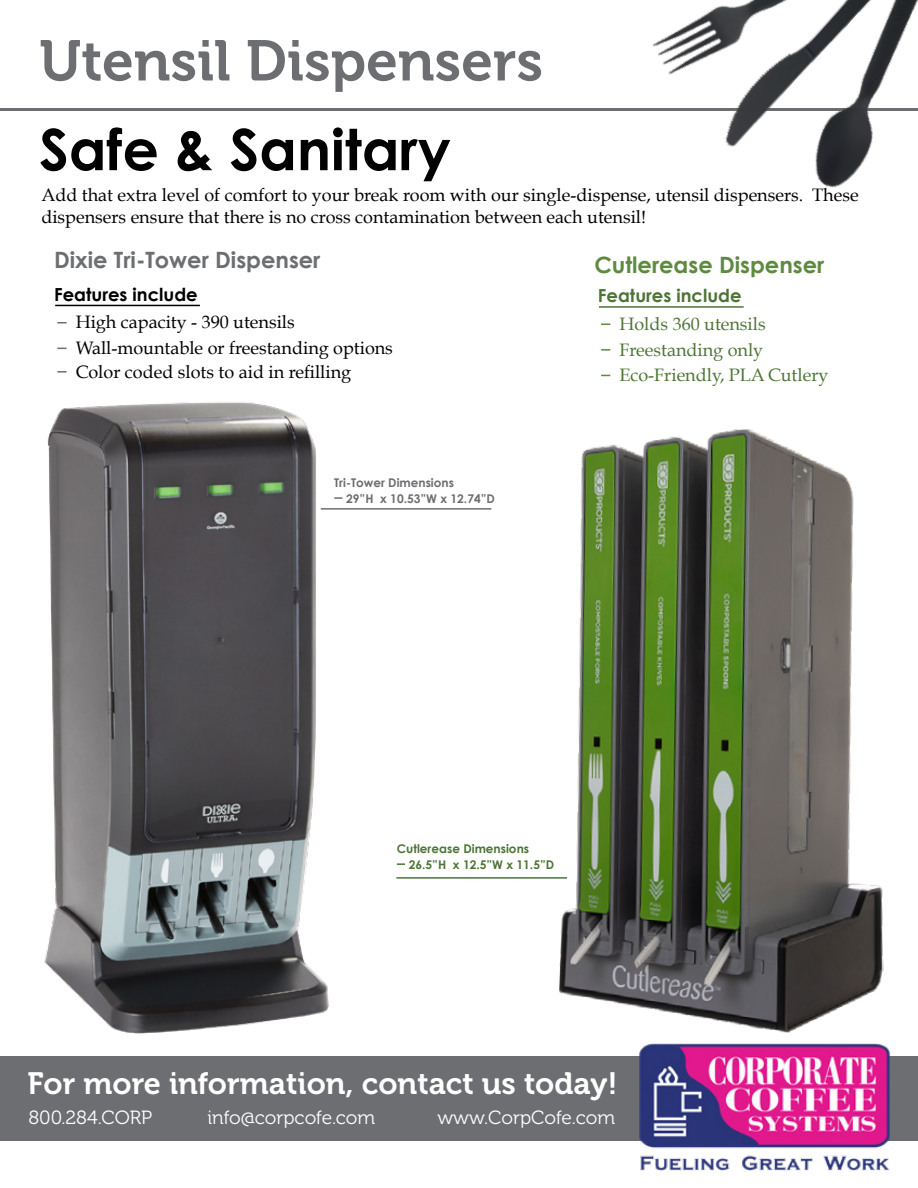
<style>
.page{position:relative;width:918px;height:1188px;background:#fff}
.page>*{position:absolute;margin:0;border:0;box-sizing:border-box;transform-origin:0 0}
.t1{font:57px "Museo 700";color:#6d6e71}
.t2{font:700 57px "Century Gothic";color:#000}
.t3{font:30.75px "Museo 700";color:#fff}
.t4{font:700 22.5px "Century Gothic";color:#6d6e71}
.t5{font:700 22.5px "Century Gothic";color:#5e8a40}
.t6{font:19.05px "Museo 300";color:#fff}
.t7{font:18px/23.4px "Book Antiqua";color:#000}
.t8{font:18px/25.7px "Book Antiqua";color:#4d7436}
.t9{font:700 18px "Century Gothic";color:#000}
.t10{font:700 18px "Century Gothic";color:#4d7436}
.t11{font:700 12px "Century Gothic";color:#4d7436}
.t12{font:700 12px "Century Gothic";color:#6d6e71}
</style>
<div class="page">
<div style="left:0;top:1056px;width:918px;height:85px;background:#6d6e71"></div>
<img style="left:639px;top:1043px;width:251px;height:128px">
<hr style="left:0;top:108px;width:918px;height:3px;background:#6d6e71">
<img style="left:559px;top:429px;width:325px;height:604px">
<img style="left:44px;top:402px;width:285px;height:632px">
<hr style="left:55px;top:305px;width:145px;height:1px;background:#000">
<hr style="left:599px;top:306px;width:145px;height:2px;background:#4d7436">
<svg style="left:601px;top:323px;width:9px;height:2px"></svg>
<svg style="left:57px;top:371px;width:10px;height:2px"></svg>
<svg style="left:601px;top:349px;width:9px;height:2px"></svg>
<svg style="left:397px;top:863px;width:8px;height:2px"></svg>
<svg style="left:334px;top:497px;width:8px;height:2px"></svg>
<img style="left:652px;top:0;width:266px;height:188px">
<hr style="left:321px;top:508px;width:170px;height:2px;background:#6d6e71">
<hr style="left:396px;top:877px;width:171px;height:2px;background:#4d7436">
<h1 class="t1" style="left:39px;top:29px;width:505px">Utensil Dispensers</h1>
<h1 class="t2" style="left:39px;top:114px;width:413px">Safe &amp; Sanitary</h1>
<p class="t7" style="left:41px;top:184px;width:819px;line-height:21.6px">Add that extra level of comfort to your break room with our single-dispense, utensil dispensers. These dispensers ensure that there is no cross contamination between each utensil!</p>
<p class="t4" style="left:54px;top:245px;width:268px">Dixie Tri-Tower Dispenser</p>
<p class="t5" style="left:594px;top:250px;width:231px">Cutlerease Dispenser</p>
<p class="t9" style="left:54px;top:283px;width:145px">Features include</p>
<p class="t10" style="left:598px;top:284px;width:145px">Features include</p>
<p class="t7" style="left:76px;top:310px;width:221px">High capacity - 390 utensils</p>
<p class="t8" style="left:620px;top:311px;width:148px">Holds 360 utensils</p>
<p class="t7" style="left:76px;top:336px;width:319px">Wall-mountable or freestanding options<br>Color coded slots to aid in refilling</p>
<p class="t8" style="left:620px;top:337px;width:210px">Freestanding only<br>Eco-Friendly, PLA Cutlery</p>
<p class="t12" style="left:334px;top:475px;width:121px">Tri-Tower Dimensions</p>
<p class="t12" style="left:346px;top:491px;width:150px">29”H x 10.53”W x 12.74”D</p>
<p class="t11" style="left:397px;top:841px;width:134px">Cutlerease Dimensions</p>
<p class="t11" style="left:409px;top:857px;width:147px">26.5”H x 12.5”W x 11.5”D</p>
<h2 class="t3" style="left:28px;top:1067px;width:592px">For more information, contact us today!</h2>
<p class="t6" style="left:29px;top:1107px;width:125px">800.284.CORP</p>
<p class="t6" style="left:207px;top:1107px;width:169px">info@corpcofe.com</p>
<p class="t6" style="left:437px;top:1107px;width:179px">www.CorpCofe.com</p>
</div>
